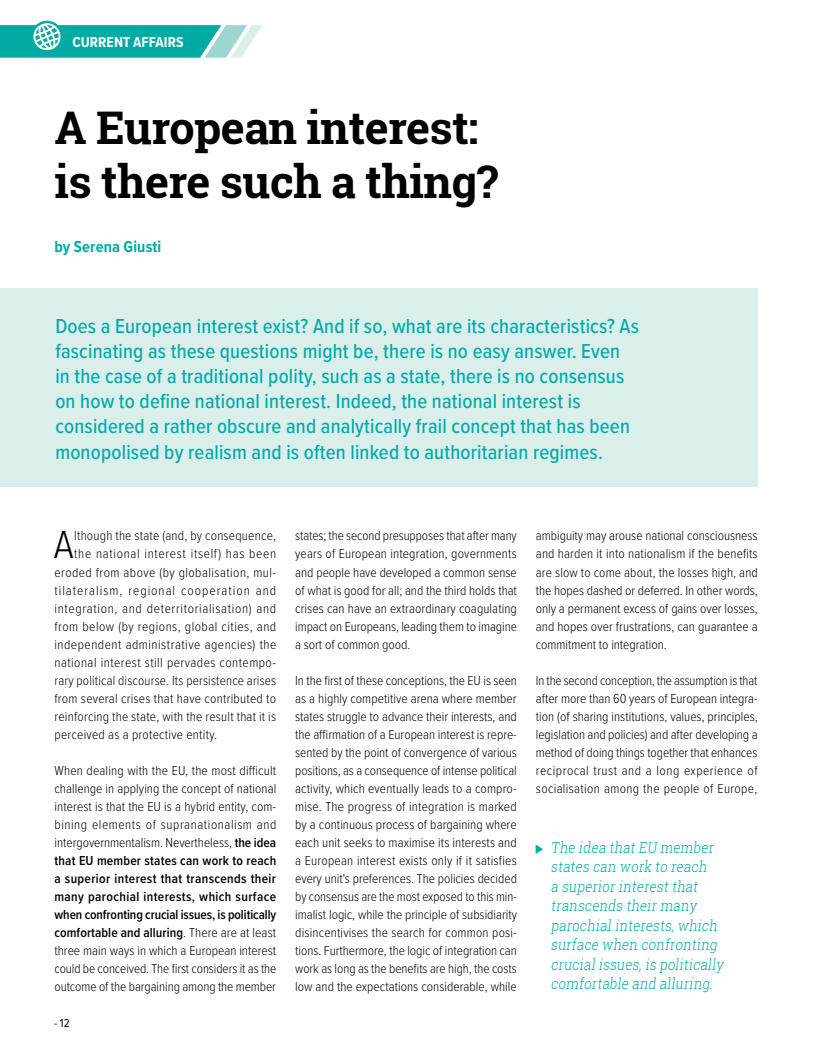
<style>
.page{position:relative;width:830px;height:1063px;background:#fff}
.page>*{position:absolute;margin:0;border:0;box-sizing:border-box;transform-origin:0 0}
.TITRES{font:700 45px/54px "Roboto Slab";letter-spacing:-.015em;color:#000}
.TEXTE{font:300 40.5px "Proxima Nova Cond";color:#000}
.LEAD_-_CURRENT_AFFAIRS{font:500 21px/25.2px "Proxima Nova Cond";letter-spacing:.01em;color:#00aba4}
.AUTHORS_ONLY_-_DOSSIER{font:700 16.5px "Proxima Nova Cond";letter-spacing:.01em;color:#00aba4}
.QUOTE_TYPO_-_CURRENT_AFFAIRS{font:300 15px/19.5px "Roboto Slab";color:#00aba4;scale:.88 1}
.t1{font:700 15px "Proxima Nova Cond";letter-spacing:.005em;color:#fff}
.TEXTE-2{font:300 13.5px/18px "Proxima Nova Cond";letter-spacing:.02em;color:#000;text-align:justify}
.TEXTE-3{font:300 13.5px "Proxima Nova Cond";letter-spacing:.05em;color:#000}
.TEXTE-4{font:300 13.5px "Proxima Nova Cond";letter-spacing:.075em;color:#000}
.t2{font:12px "Proxima Nova Cond";color:#000}
.s1{font-weight:600}
</style>
<div class="page">
<hr style="left:829px;top:72px;width:1px;height:414px;background:#d8dada">
<div style="left:0;top:288px;width:757px;height:198px;background:#daefec"></div>
<svg style="left:0;top:20px;width:262px;height:38px"></svg>
<p class="t1" style="left:72px;top:31px;width:113px">CURRENT AFFAIRS</p>
<p class="TITRES" style="left:54px;top:100px;width:445px">A European interest: is there such a thing?</p>
<p class="AUTHORS_ONLY_-_DOSSIER" style="left:54px;top:235px;width:108px">by Serena Giusti</p>
<p class="LEAD_-_CURRENT_AFFAIRS" style="left:55px;top:312px;width:585px">Does a European interest exist? And if so, what are its characteristics? As fascinating as these questions might be, there is no easy answer. Even in the case of a traditional polity, such as a state, there is no consensus on how to define national interest. Indeed, the national interest is considered a rather obscure and analytically frail concept that has been monopolised by realism and is often linked to authoritarian regimes.</p>
<p class="TEXTE" style="left:54px;top:515px;width:21px">A</p>
<p class="TEXTE-2" style="left:74px;top:526px;width:203px">lthough the state (and, by consequence,</p>
<p class="TEXTE-3" style="left:74px;top:544px;width:203px">the national interest itself) has been</p>
<p class="TEXTE-2" style="left:54px;top:562px;width:223px">eroded from above (by globalisation, mul-</p>
<p class="TEXTE-4" style="left:54px;top:580px;width:223px">tilateralism, regional cooperation and</p>
<p class="TEXTE-3" style="left:54px;top:598px;width:223px">integration, and deterritorialisation) and</p>
<p class="TEXTE-2" style="left:54px;top:616px;width:223px">from below (by regions, global cities, and</p>
<p class="TEXTE-2" style="left:54px;top:634px;width:223px">independent administrative agencies) the</p>
<p class="TEXTE-2" style="left:54px;top:652px;width:223px">national interest still pervades contempo-</p>
<p class="TEXTE-2" style="left:54px;top:670px;width:223px">rary political discourse. Its persistence arises</p>
<p class="TEXTE-2" style="left:54px;top:688px;width:223px">from several crises that have contributed to</p>
<p class="TEXTE-2" style="left:54px;top:706px;width:223px">reinforcing the state, with the result that it is</p>
<p class="TEXTE-2" style="left:54px;top:724px;width:164px">perceived as a protective entity.</p>
<p class="TEXTE-2" style="left:54px;top:760px;width:223px">When dealing with the EU, the most difficult challenge in applying the concept of national interest is that the EU is a hybrid entity, com&shy;bining elements of supranationalism and intergovernmentalism. Nevertheless, <span class="s1">the idea that EU member states can work to reach a superior interest that transcends their many parochial interests, which surface when confronting crucial issues, is politically comfortable and alluring</span>. There are at least three main ways in which a European interest could be conceived. The first considers it as the outcome of the bargaining among the member</p>
<p class="t2" style="left:54px;top:1014px;width:17px">- 12</p>
<p class="TEXTE-2" style="left:295px;top:526px;width:223px">states; the second presupposes that after many years of European integration, governments and people have developed a common sense of what is good for all; and the third holds that crises can have an extraordinary coagulating impact on Europeans, leading them to imagine a sort of common good.</p>
<p class="TEXTE-2" style="left:295px;top:670px;width:223px">In the first of these conceptions, the EU is seen as a highly competitive arena where member states struggle to advance their interests, and the affirmation of a European interest is repre&shy;sented by the point of convergence of various positions, as a consequence of intense political activity, which eventually leads to a compro&shy;mise. The progress of integration is marked by a continuous process of bargaining where each unit seeks to maximise its interests and a European interest exists only if it satisfies every unit's preferences. The policies decided by consensus are the most exposed to this min&shy;imalist logic, while the principle of subsidiarity disincentivises the search for common posi&shy;tions. Furthermore, the logic of integration can work as long as the benefits are high, the costs low and the expectations considerable, while</p>
<p class="TEXTE-2" style="left:535px;top:526px;width:223px">ambiguity may arouse national consciousness and harden it into nationalism if the benefits are slow to come about, the losses high, and the hopes dashed or deferred. In other words, only a permanent excess of gains over losses, and hopes over frustrations, can guarantee a commitment to integration.</p>
<p class="TEXTE-2" style="left:535px;top:670px;width:223px">In the second conception, the assumption is that after more than 60 years of European integra&shy;tion (of sharing institutions, values, principles, legislation and policies) and after developing a method of doing things together that enhances reciprocal trust and a long experience of socialisation among the people of Europe,</p>
<p class="QUOTE_TYPO_-_CURRENT_AFFAIRS" style="left:550px;top:837px;width:201px">The idea that EU member states can work to reach<br>a superior interest that transcends their many parochialinterests,which surface when confronting crucialissues,is politically comfortable and alluring.</p>
</div>
